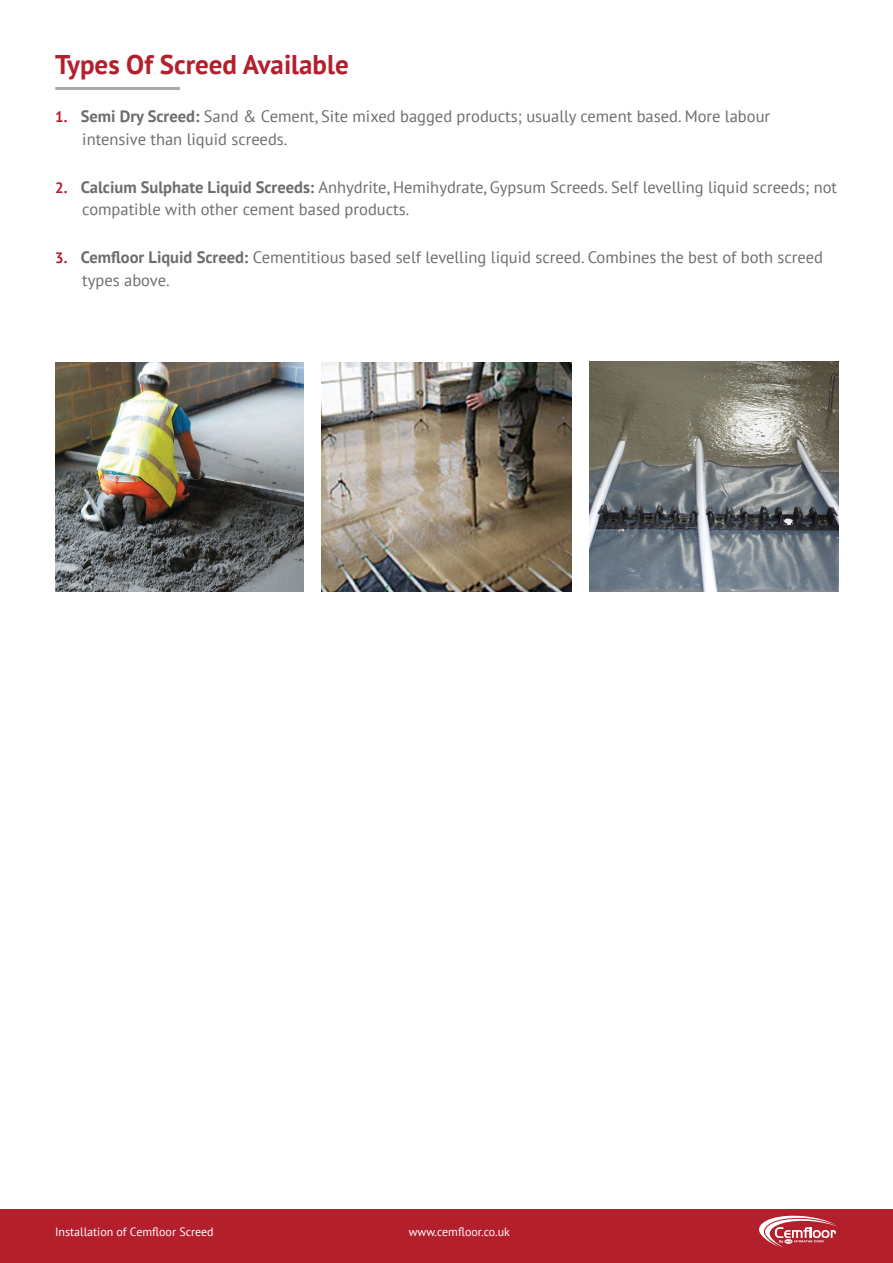
<style>
.page{position:relative;width:893px;height:1263px;background:#fff}
.page>*{position:absolute;margin:0;border:0;box-sizing:border-box;transform-origin:0 0}
.t1{font:700 27px "PT Sans";color:#b41f2c}
.t2{font:16.5px/22.5px "PT Sans";color:#6c6d70}
.t3{font:12px "PT Sans";color:#fff}
.s1{font-weight:700;font-size:15px;color:#b41f2c}
.s2{font-weight:700}
.s3{font-size:13.5px;color:#b41f2c}
</style>
<div class="page">
<div style="left:0;top:1209px;width:893px;height:54px;background:#b41f2c"></div>
<svg style="left:759px;top:1216px;width:78px;height:31px"></svg>
<hr style="left:55px;top:87px;width:125px;height:3px;background:#a8a9ad">
<img style="left:55px;top:363px;width:248px;height:229px">
<img style="left:321px;top:363px;width:250px;height:229px">
<img style="left:589px;top:361px;width:250px;height:231px">
<p class="t1" style="left:55px;top:47px;width:295px">Types Of Screed Available</p>
<p class="t2" style="left:82px;top:105px;width:689px;text-indent:-27px"><span class="s1">1.</span> <span class="s2">Semi Dry Screed:</span> Sand &amp; Cement, Site mixed bagged products; usually cement based. More labour intensive than liquid screeds.</p>
<p class="t2" style="left:82px;top:175px;width:756px;text-indent:-27px"><span class="s1">2.</span> <span class="s2">Calcium Sulphate Liquid Screeds:</span> Anhydrite, Hemihydrate, Gypsum Screeds. Self levelling liquid screeds; not compatible with other cement based products.</p>
<p class="t2" style="left:82px;top:246px;width:742px;text-indent:-27px"><span class="s1">3.</span> <span class="s2">Cemfloor Liquid Screed:</span> Cementitious based self levelling liquid screed. Combines the best of both screed types above.</p>
<p class="t3" style="left:30px;top:1224px;width:186px"><span class="s3">•</span> Installation of Cemfloor Screed</p>
<p class="t3" style="left:383px;top:1224px;width:128px"><span class="s3">•</span> www.cemfloor.co.uk</p>
</div>
